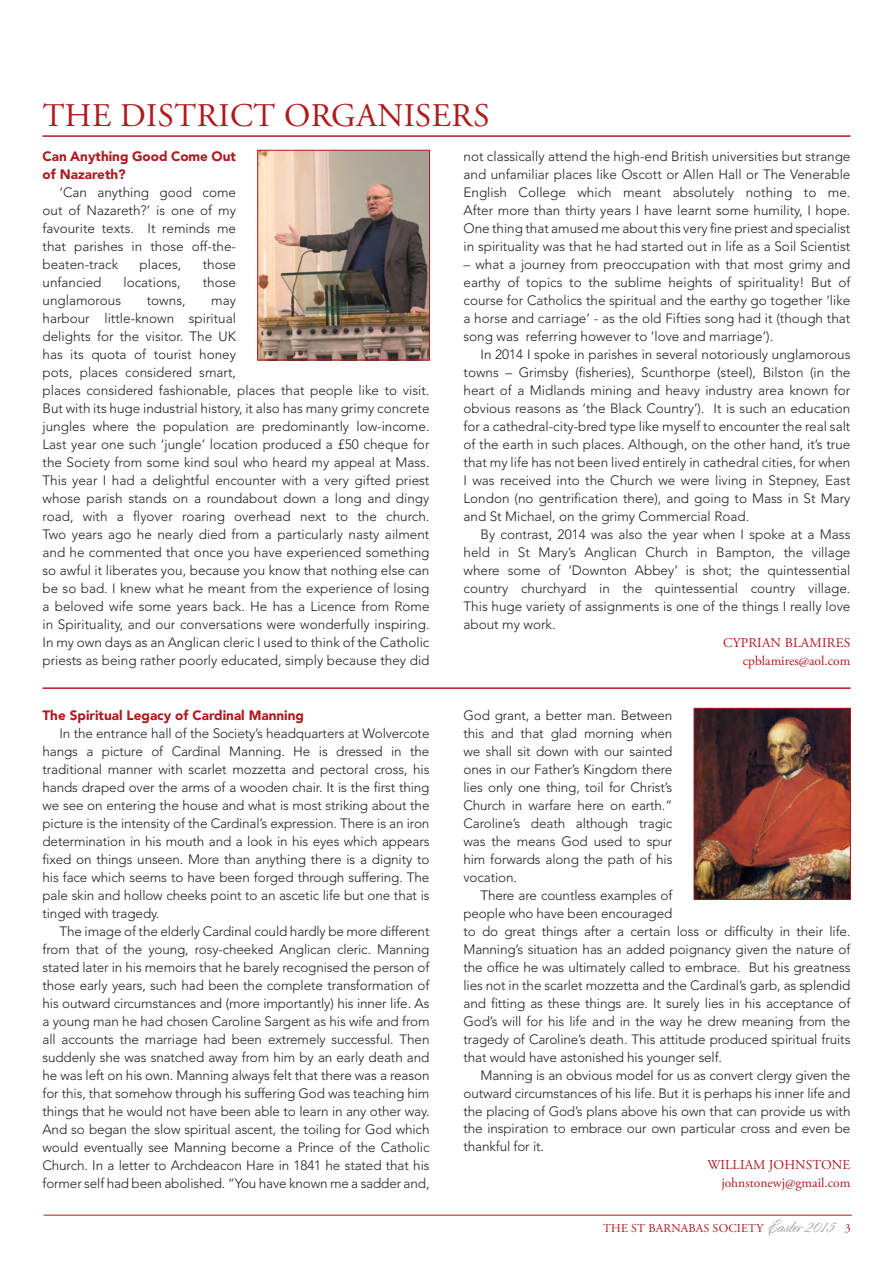
<style>
.page{position:relative;width:893px;height:1263px;background:#fff}
.page>*{position:absolute;margin:0;border:0;box-sizing:border-box;transform-origin:0 0}
.t1{font:33px "Adobe Garamond Pro";letter-spacing:.015em;color:#ae1a1e}
.t2{font:300 13.5px/18px "Avenir";color:#231f20;text-align:justify}
.t3{font:13.5px/18px "Adobe Garamond Pro";color:#ae1a1e;text-align:right}
.t4{font:900 13.5px/18px "Avenir";color:#ae1a1e}
.t5{font:12px "Adobe Garamond Pro";letter-spacing:.015em;color:#ae1a1e}
.s1{font-family:"Cylburn";font-size:21px;color:#9d9fa2}
</style>
<div class="page">
<hr style="left:44px;top:1215px;width:808px;height:1px;background:#ae1a1e">
<hr style="left:43px;top:135px;width:807px;height:2px;background:#ae1a1e">
<img style="left:259px;top:152px;width:169px;height:206px">
<div style="left:257px;top:150px;width:173px;height:210px;border:1px solid #ae1a1e"></div>
<hr style="left:43px;top:687px;width:807px;height:2px;background:#ae1a1e">
<img style="left:696px;top:710px;width:153px;height:188px">
<div style="left:694px;top:708px;width:157px;height:192px;border:1px solid #ae1a1e"></div>
<h1 class="t1" style="left:43px;top:96px;width:448px">THE DISTRICT ORGANISERS</h1>
<p class="t4" style="left:43px;top:148px;width:195px">Can Anything Good Come Out of Nazareth?</p>
<p class="t2" style="left:43px;top:184px;width:195px;text-indent:17px">‘Can anything good come out of Nazareth?’ is one of my favourite texts. It reminds me that parishes in those off-the&shy;beaten-track</p>
<p class="t2" style="left:140px;top:256px;width:43px">places,</p>
<p class="t2" style="left:203px;top:256px;width:35px">those</p>
<p class="t2" style="left:43px;top:274px;width:61px">unfancied</p>
<p class="t2" style="left:124px;top:274px;width:59px">locations,</p>
<p class="t2" style="left:203px;top:274px;width:35px">those</p>
<p class="t2" style="left:43px;top:292px;width:80px">unglamorous</p>
<p class="t2" style="left:147px;top:292px;width:40px">towns,</p>
<p class="t2" style="left:43px;top:292px;width:388px;text-align:left;text-indent:169px">may<br>harbour little-known spiritual<br>delights for the visitor. The UK<br>has its quota of tourist honey<br>pots, places considered smart,<br>places considered fashionable, places that people like to visit.<br>But with its huge industrial history, it also has many grimy concrete jungles where the population are predominantly low-income.<br>Last year one such ‘jungle’ location produced a £50 cheque for the Society from some kind soul who heard my appeal at Mass.<br>This year I had a delightful encounter with a very gifted priest whose parish stands on a roundabout down a long and dingy road, with a flyover roaring overhead next to the church.<br>Two years ago he nearly died from a particularly nasty ailment and he commented that once you have experienced something so awful it liberates you, because you know that nothing else can be so bad. I knew what he meant from the experience of losing a beloved wife some years back. He has a Licence from Rome in Spirituality, and our conversations were wonderfully inspiring.<br>In my own days as an Anglican cleric I used to think of the Catholic priests as being rather poorly educated, simply because they did</p>
<p class="t4" style="left:43px;top:706px;width:263px">The Spiritual Legacy of Cardinal Manning</p>
<p class="t2" style="left:43px;top:724px;width:388px;text-indent:17px">In the entrance hall of the Society’s headquarters at Wolvercote hangs a picture of Cardinal Manning. He is dressed in the traditional manner with scarlet mozzetta and pectoral cross, his hands draped over the arms of a wooden chair. It is the first thing we see on entering the house and what is most striking about the picture is the intensity of the Cardinal’s expression. There is an iron determination in his mouth and a look in his eyes which appears fixed on things unseen. More than anything there is a dignity to his face which seems to have been forged through suffering. The pale skin and hollow cheeks point to an ascetic life but one that is tinged with tragedy.</p>
<p class="t2" style="left:43px;top:922px;width:388px;text-indent:17px">The image of the elderly Cardinal could hardly be more different from that of the young, rosy-cheeked Anglican cleric. Manning stated later in his memoirs that he barely recognised the person of those early years, such had been the complete transformation of his outward circumstances and (more importantly) his inner life. As a young man he had chosen Caroline Sargent as his wife and from all accounts the marriage had been extremely successful. Then suddenly she was snatched away from him by an early death and he was left on his own. Manning always felt that there was a reason for this, that somehow through his suffering God was teaching him things that he would not have been able to learn in any other way.<br>And so began the slow spiritual ascent, the toiling for God which would eventually see Manning become a Prince of the Catholic Church. In a letter to Archdeacon Hare in 1841 he stated that his former self had been abolished. “You have known me a sadder and,</p>
<p class="t2" style="left:463px;top:148px;width:388px">not classically attend the high-end British universities but strange and unfamiliar places like Oscott or Allen Hall or The Venerable English College which meant absolutely nothing to me.<br>After more than thirty years I have learnt some humility, I hope.<br>One thing that amused me about this very fine priest and specialist in spirituality was that he had started out in life as a Soil Scientist</p>
<p class="t2" style="left:463px;top:256px;width:388px">– what a journey from preoccupation with that most grimy and earthy of topics to the sublime heights of spirituality! But of course for Catholics the spiritual and the earthy go together ‘like a horse and carriage’ - as the old Fifties song had it (though that song was referring however to ‘love and marriage’).</p>
<p class="t2" style="left:463px;top:345px;width:388px;text-indent:17px">In 2014 I spoke in parishes in several notoriously unglamorous towns – Grimsby (fisheries), Scunthorpe (steel), Bilston (in the heart of a Midlands mining and heavy industry area known for obvious reasons as ‘the Black Country’). It is such an education for a cathedral-city-bred type like myself to encounter the real salt of the earth in such places. Although, on the other hand, it’s true that my life has not been lived entirely in cathedral cities, for when I was received into the Church we were living in Stepney, East London (no gentrification there), and going to Mass in St Mary and St Michael, on the grimy Commercial Road.</p>
<p class="t2" style="left:463px;top:525px;width:388px;text-indent:17px">By contrast, 2014 was also the year when I spoke at a Mass held in St Mary’s Anglican Church in Bampton, the village where some of ‘Downton Abbey’ is shot; the quintessential country churchyard in the quintessential country village.<br>This huge variety of assignments is one of the things I really love about my work.</p>
<p class="t3" style="left:723px;top:634px;width:129px">CYPRIAN BLAMIRES cpblamires@aol.com</p>
<p class="t2" style="left:463px;top:706px;width:210px">God grant, a better man. Between this and that glad morning when we shall sit down with our sainted ones in our Father’s Kingdom there lies only one thing, toil for Christ’s Church in warfare here on earth.” Caroline’s death although tragic was the means God used to spur him forwards along the path of his vocation.</p>
<p class="t2" style="left:463px;top:886px;width:388px;text-align:left;text-indent:17px">There are countless examples of<br>people who have been encouraged<br>to do great things after a certain loss or difficulty in their life.<br>Manning’s situation has an added poignancy given the nature of the office he was ultimately called to embrace. But his greatness lies not in the scarlet mozzetta and the Cardinal’s garb, as splendid and fitting as these things are. It surely lies in his acceptance of God’s will for his life and in the way he drew meaning from the tragedy of Caroline’s death. This attitude produced spiritual fruits that would have astonished his younger self.</p>
<p class="t2" style="left:463px;top:1066px;width:388px;text-indent:17px">Manning is an obvious model for us as convert clergy given the outward circumstances of his life. But it is perhaps his inner life and the placing of God’s plans above his own that can provide us with the inspiration to embrace our own particular cross and even be thankful for it.</p>
<p class="t3" style="left:707px;top:1157px;width:144px">WILLIAM JOHNSTONE johnstonewj@gmail.com</p>
<p class="t5" style="left:603px;top:1221px;width:249px">THE ST BARNABAS SOCIETY <span class="s1">Easter 2015</span> 3</p>
</div>
